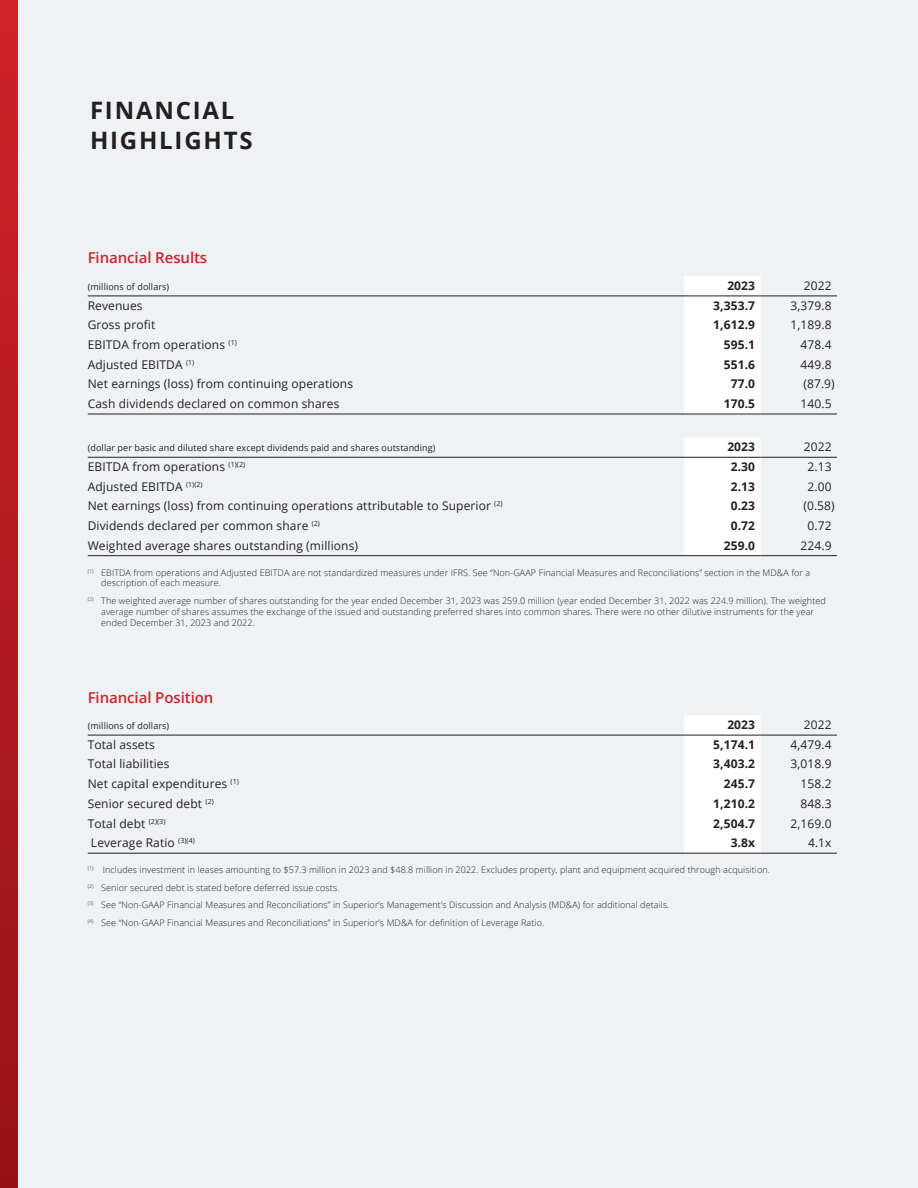
<style>
.page{position:relative;width:918px;height:1188px;background:#eff2f4}
.page>*{position:absolute;margin:0;border:0;box-sizing:border-box;transform-origin:0 0}
.t1{font:700 24px/30px "Open Sans";letter-spacing:.075em;color:#231f20}
.t2{font:600 15px "Open Sans";letter-spacing:-.005em;color:#d1232a}
.Table_Left{font:12px "Open Sans";letter-spacing:.01em;color:#231f20}
.Table_Right{font:12px "Open Sans";letter-spacing:.01em;color:#231f20}
.Table_Right-2{font:700 12px "Open Sans";letter-spacing:.01em;color:#231f20}
.t3{font:300 9px/10.8px "Open Sans";letter-spacing:.01em;color:#231f20}
.Footnotes{font:9px "Open Sans";letter-spacing:.01em;color:#231f20}
</style>
<div class="page">
<svg style="left:684px;top:276px;width:76px;height:279px"></svg>
<hr style="left:88px;top:296px;width:596px;height:1px;background:#231f20">
<hr style="left:684px;top:296px;width:76px;height:1px;background:#231f20">
<hr style="left:760px;top:296px;width:77px;height:1px;background:#231f20">
<hr style="left:684px;top:457px;width:76px;height:1px;background:#231f20">
<hr style="left:760px;top:457px;width:77px;height:1px;background:#231f20">
<hr style="left:88px;top:414px;width:596px;height:1px;background:#231f20">
<hr style="left:684px;top:414px;width:76px;height:1px;background:#231f20">
<hr style="left:760px;top:414px;width:77px;height:1px;background:#231f20">
<hr style="left:88px;top:457px;width:596px;height:1px;background:#231f20">
<hr style="left:88px;top:555px;width:596px;height:1px;background:#231f20">
<hr style="left:684px;top:555px;width:76px;height:1px;background:#231f20">
<hr style="left:760px;top:555px;width:77px;height:1px;background:#231f20">
<div style="left:684px;top:716px;width:76px;height:137px;background:#fff"></div>
<hr style="left:88px;top:853px;width:596px;height:1px;background:#231f20">
<hr style="left:684px;top:853px;width:76px;height:1px;background:#231f20">
<hr style="left:760px;top:853px;width:77px;height:1px;background:#231f20">
<hr style="left:88px;top:735px;width:596px;height:1px;background:#231f20">
<hr style="left:684px;top:735px;width:76px;height:1px;background:#231f20">
<hr style="left:760px;top:735px;width:77px;height:1px;background:#231f20">
<div style="left:0;top:0;width:18px;height:1188px;background:linear-gradient(to bottom,#d02329,#941315)"></div>
<p class="t1" style="left:90px;top:95px;width:164px">FINANCIAL<br>HIGHLIGHTS</p>
<p class="t2" style="left:88px;top:248px;width:121px">Financial Results</p>
<p class="Footnotes" style="left:88px;top:280px;width:83px">(millions of dollars)</p>
<p class="Table_Right-2" style="left:727px;top:277px;width:29px">2023</p>
<p class="Table_Right" style="left:804px;top:277px;width:29px">2022</p>
<p class="Table_Left" style="left:88px;top:297px;width:56px">Revenues</p>
<p class="Table_Right-2" style="left:713px;top:297px;width:43px">3,353.7</p>
<p class="Table_Right" style="left:790px;top:297px;width:43px">3,379.8</p>
<p class="Table_Left" style="left:88px;top:317px;width:69px">Gross profit</p>
<p class="Table_Right-2" style="left:713px;top:316px;width:43px">1,612.9</p>
<p class="Table_Right" style="left:790px;top:317px;width:43px">1,189.8</p>
<p class="Table_Left" style="left:88px;top:336px;width:151px">EBITDA from operations <sup>(1)</sup></p>
<p class="Table_Right-2" style="left:724px;top:336px;width:33px">595.1</p>
<p class="Table_Right" style="left:800px;top:336px;width:33px">478.4</p>
<p class="Table_Left" style="left:88px;top:356px;width:108px">Adjusted EBITDA <sup>(1)</sup></p>
<p class="Table_Right-2" style="left:724px;top:356px;width:33px">551.6</p>
<p class="Table_Right" style="left:800px;top:356px;width:33px">449.8</p>
<p class="Table_Left" style="left:88px;top:376px;width:267px">Net earnings (loss) from continuing operations</p>
<p class="Table_Right-2" style="left:731px;top:375px;width:26px">77.0</p>
<p class="Table_Right" style="left:803px;top:376px;width:33px">(87.9)</p>
<p class="Table_Left" style="left:88px;top:395px;width:253px">Cash dividends declared on common shares</p>
<p class="Table_Right-2" style="left:724px;top:395px;width:33px">170.5</p>
<p class="Table_Right" style="left:800px;top:395px;width:33px">140.5</p>
<p class="Footnotes" style="left:88px;top:442px;width:349px">(dollar per basic and diluted share except dividends paid and shares outstanding)</p>
<p class="Table_Right-2" style="left:727px;top:438px;width:29px">2023</p>
<p class="Table_Right" style="left:804px;top:439px;width:29px">2022</p>
<p class="Table_Left" style="left:88px;top:458px;width:159px">EBITDA from operations <sup>(1)(2)</sup></p>
<p class="Table_Right-2" style="left:731px;top:458px;width:26px">2.30</p>
<p class="Table_Right" style="left:807px;top:458px;width:26px">2.13</p>
<p class="Table_Left" style="left:88px;top:478px;width:116px">Adjusted EBITDA <sup>(1)(2)</sup></p>
<p class="Table_Right-2" style="left:731px;top:478px;width:26px">2.13</p>
<p class="Table_Right" style="left:807px;top:478px;width:26px">2.00</p>
<p class="Table_Left" style="left:88px;top:498px;width:416px">Net earnings (loss) from continuing operations attributable to Superior <sup>(2)</sup></p>
<p class="Table_Right-2" style="left:731px;top:497px;width:26px">0.23</p>
<p class="Table_Right" style="left:803px;top:498px;width:33px">(0.58)</p>
<p class="Table_Left" style="left:88px;top:517px;width:234px">Dividends declared per common share <sup>(2)</sup></p>
<p class="Table_Right-2" style="left:731px;top:517px;width:26px">0.72</p>
<p class="Table_Right" style="left:807px;top:517px;width:26px">0.72</p>
<p class="Table_Left" style="left:88px;top:537px;width:272px">Weighted average shares outstanding (millions)</p>
<p class="Table_Right-2" style="left:724px;top:537px;width:33px">259.0</p>
<p class="Table_Right" style="left:800px;top:537px;width:33px">224.9</p>
<p class="t3" style="left:101px;top:567px;width:711px;text-indent:-14px"><sup>(1)</sup> EBITDA from operations and Adjusted EBITDA are not standardized measures under IFRS. See “Non-GAAP Financial Measures and Reconciliations” section in the MD&amp;A for a description of each measure.</p>
<p class="t3" style="left:101px;top:595px;width:726px;text-indent:-14px"><sup>(2)</sup> The weighted average number of shares outstanding for the year ended December 31, 2023 was 259.0 million (year ended December 31, 2022 was 224.9 million). The weighted average number of shares assumes the exchange of the issued and outstanding preferred shares into common shares. There were no other dilutive instruments for the year ended December 31, 2023 and 2022.</p>
<p class="t2" style="left:88px;top:687px;width:127px">Financial Position</p>
<p class="Footnotes" style="left:88px;top:720px;width:83px">(millions of dollars)</p>
<p class="Table_Right-2" style="left:727px;top:716px;width:29px">2023</p>
<p class="Table_Right" style="left:804px;top:717px;width:29px">2022</p>
<p class="Table_Left" style="left:88px;top:736px;width:69px">Total assets</p>
<p class="Table_Right-2" style="left:713px;top:736px;width:43px">5,174.1</p>
<p class="Table_Right" style="left:790px;top:736px;width:43px">4,479.4</p>
<p class="Table_Left" style="left:88px;top:756px;width:83px">Total liabilities</p>
<p class="Table_Right-2" style="left:713px;top:756px;width:43px">3,403.2</p>
<p class="Table_Right" style="left:790px;top:756px;width:43px">3,018.9</p>
<p class="Table_Left" style="left:88px;top:776px;width:153px">Net capital expenditures <sup>(1)</sup></p>
<p class="Table_Right-2" style="left:724px;top:775px;width:33px">245.7</p>
<p class="Table_Right" style="left:800px;top:776px;width:33px">158.2</p>
<p class="Table_Left" style="left:88px;top:795px;width:128px">Senior secured debt <sup>(2)</sup></p>
<p class="Table_Right-2" style="left:713px;top:795px;width:43px">1,210.2</p>
<p class="Table_Right" style="left:800px;top:795px;width:33px">848.3</p>
<p class="Table_Left" style="left:88px;top:815px;width:79px">Total debt <sup>(2)(3)</sup></p>
<p class="Table_Right-2" style="left:713px;top:815px;width:43px">2,504.7</p>
<p class="Table_Right" style="left:790px;top:815px;width:43px">2,169.0</p>
<p class="Table_Left" style="left:91px;top:835px;width:105px">Leverage Ratio <sup>(3)(4)</sup></p>
<p class="Table_Right-2" style="left:731px;top:834px;width:26px">3.8x</p>
<p class="Table_Right" style="left:808px;top:835px;width:25px">4.1x</p>
<p class="t3" style="left:88px;top:864px;width:684px"><sup>(1)</sup> Includes investment in leases amounting to $57.3 million in 2023 and $48.8 million in 2022. Excludes property, plant and equipment acquired through acquisition.</p>
<p class="t3" style="left:88px;top:882px;width:253px"><sup>(2)</sup> Senior secured debt is stated before deferred issue costs.</p>
<p class="t3" style="left:88px;top:899px;width:583px"><sup>(3)</sup> See “Non-GAAP Financial Measures and Reconciliations” in Superior’s Management’s Discussion and Analysis (MD&amp;A) for additional details.</p>
<p class="t3" style="left:88px;top:917px;width:458px"><sup>(4)</sup> See “Non-GAAP Financial Measures and Reconciliations” in Superior’s MD&amp;A for definition of Leverage Ratio.</p>
</div>
